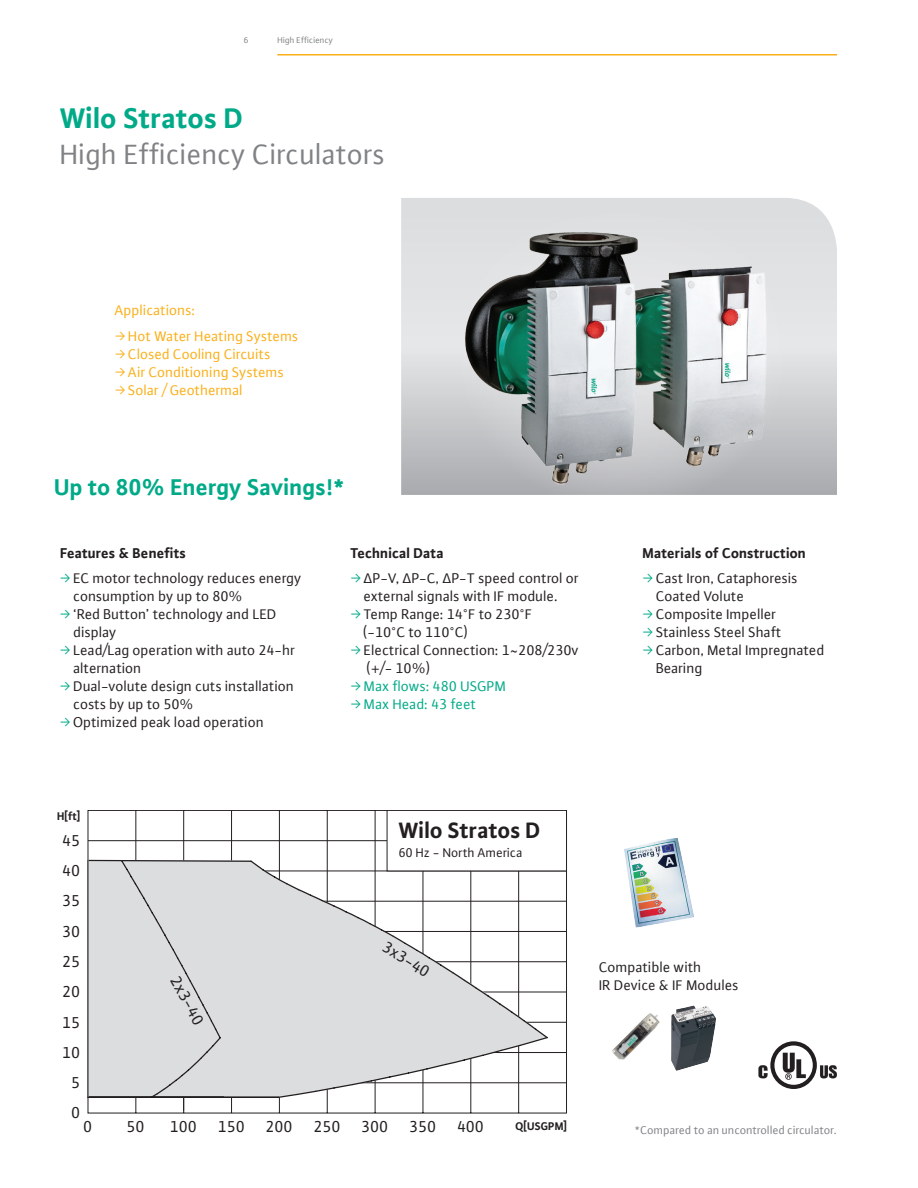
<style>
.page{position:relative;width:918px;height:1188px;background:#fff}
.page>*{position:absolute;margin:0;border:0;box-sizing:border-box;transform-origin:0 0}
.t1{font:30px "WILO Plus FM";color:#808285}
.t2{font:700 30px "WILO Plus FM";color:#0a8}
.t3{font:700 24px "WILO Plus FM";color:#0a8}
.t4{font:700 23.55px "WILO Plus FM";color:#231f20}
.t5{font:16.8px/30.3px "WILO Plus FM";color:#231f20;text-align:center}
.t6{font:16.65px "WILO Plus FM";color:#231f20}
.t7{font:15px/18px "WILO Plus FM";color:#231f20}
.t8{font:15px/18px "WILO Plus FM";color:#faaf18}
.t9{font:700 15px "WILO Plus FM";color:#231f20}
.t10{font:15px "WILO Plus FM";color:#0a8}
.t11{font:13.5px "WILO Plus FM";color:#231f20}
.t12{font:12px "WILO Plus FM";color:#808285}
.t13{font:700 11.7px "WILO Plus FM";color:#231f20}
.t14{font:9px "WILO Plus FM";color:#808285}
.s1{font-family:"WILO Pict"}
.s2{font-family:"WILO Pict";color:#0a8}
</style>
<div class="page">
<hr style="left:277px;top:54px;width:560px;height:2px;background:#faaf18">
<svg style="left:87px;top:810px;width:480px;height:304px"></svg>
<hr style="left:88px;top:840px;width:479px;height:1px;background:#231f20">
<hr style="left:88px;top:871px;width:479px;height:1px;background:#231f20">
<hr style="left:88px;top:901px;width:479px;height:1px;background:#231f20">
<hr style="left:88px;top:931px;width:479px;height:1px;background:#231f20">
<hr style="left:88px;top:961px;width:479px;height:1px;background:#231f20">
<hr style="left:88px;top:992px;width:479px;height:1px;background:#231f20">
<hr style="left:88px;top:1022px;width:479px;height:1px;background:#231f20">
<hr style="left:88px;top:1052px;width:479px;height:1px;background:#231f20">
<hr style="left:88px;top:1082px;width:479px;height:1px;background:#231f20">
<div style="left:387px;top:810px;width:180px;height:61px;background:#fff"></div>
<div style="left:387px;top:810px;width:180px;height:61px;border:1px solid #231f20"></div>
<hr style="left:183px;top:908px;width:1px;height:203px;background:#231f20">
<svg style="left:87px;top:859px;width:462px;height:240px"></svg>
<hr style="left:88px;top:860px;width:1px;height:237px;background:#231f20">
<svg style="left:401px;top:198px;width:436px;height:297px;background:#d4d5d8"></svg>
<svg style="left:452px;top:171px;width:341px;height:341px"></svg>
<img style="left:448px;top:216px;width:333px;height:279px">
<img style="left:624px;top:838px;width:70px;height:90px">
<img style="left:671px;top:1005px;width:45px;height:66px">
<img style="left:612px;top:1013px;width:48px;height:47px">
<svg style="left:758px;top:1041px;width:79px;height:48px"></svg>
<p class="t14" style="left:244px;top:35px;width:6px">6</p>
<p class="t14" style="left:277px;top:34px;width:57px">High Efficiency</p>
<h1 class="t2" style="left:60px;top:98px;width:185px">Wilo Stratos D</h1>
<h1 class="t1" style="left:60px;top:135px;width:327px">High Efficiency Circulators</h1>
<p class="t8" style="left:115px;top:296px;width:185px;line-height:26px">Applications:<br><span class="s1">ƒ</span> Hot Water Heating Systems</p>
<p class="t8" style="left:115px;top:344px;width:171px"><span class="s1">ƒ</span> Closed Cooling Circuits <span class="s1">ƒ</span> Air Conditioning Systems <span class="s1">ƒ</span> Solar / Geothermal</p>
<h2 class="t3" style="left:54px;top:471px;width:293px">Up to 80% Energy Savings!*</h2>
<p class="t9" style="left:60px;top:543px;width:128px">Features &amp; Benefits</p>
<p class="t9" style="left:350px;top:543px;width:95px">Technical Data</p>
<p class="t9" style="left:643px;top:543px;width:165px">Materials of Construction</p>
<p class="t7" style="left:60px;top:568px;width:243px"><span class="s2">ƒ</span> EC motor technology reduces energy</p>
<p class="t7" style="left:73px;top:586px;width:171px">consumption by up to 80%</p>
<p class="t7" style="left:60px;top:604px;width:218px"><span class="s2">ƒ</span> ‘Red Button’ technology and LED</p>
<p class="t7" style="left:73px;top:622px;width:45px">display</p>
<p class="t7" style="left:60px;top:640px;width:237px"><span class="s2">ƒ</span> Lead/Lag operation with auto 24-hr</p>
<p class="t7" style="left:73px;top:658px;width:70px">alternation</p>
<p class="t7" style="left:60px;top:676px;width:236px"><span class="s2">ƒ</span> Dual-volute design cuts installation</p>
<p class="t7" style="left:73px;top:694px;width:122px">costs by up to 50%</p>
<p class="t7" style="left:60px;top:712px;width:205px"><span class="s2">ƒ</span> Optimized peak load operation</p>
<p class="t7" style="left:350px;top:568px;width:230px"><span class="s2">ƒ</span> ΔP-V, ΔP-C, ΔP-T speed control or</p>
<p class="t7" style="left:364px;top:586px;width:195px">external signals with IF module.</p>
<p class="t7" style="left:350px;top:604px;width:184px"><span class="s2">ƒ</span> Temp Range: 14°F to 230°F</p>
<p class="t7" style="left:363px;top:622px;width:107px">(-10°C to 110°C)</p>
<p class="t7" style="left:350px;top:640px;width:230px"><span class="s2">ƒ</span> Electrical Connection: 1~208/230v</p>
<p class="t7" style="left:367px;top:658px;width:66px">(+/- 10%)</p>
<p class="t10" style="left:350px;top:676px;width:157px"><span class="s1">ƒ</span> Max flows: 480 USGPM</p>
<p class="t10" style="left:350px;top:694px;width:127px"><span class="s1">ƒ</span> Max Head: 43 feet</p>
<p class="t7" style="left:643px;top:568px;width:157px"><span class="s2">ƒ</span> Cast Iron, Cataphoresis</p>
<p class="t7" style="left:656px;top:586px;width:90px">Coated Volute</p>
<p class="t7" style="left:643px;top:604px;width:135px"><span class="s2">ƒ</span> Composite Impeller</p>
<p class="t7" style="left:643px;top:622px;width:141px"><span class="s2">ƒ</span> Stainless Steel Shaft</p>
<p class="t7" style="left:643px;top:640px;width:184px"><span class="s2">ƒ</span> Carbon, Metal Impregnated</p>
<p class="t7" style="left:656px;top:658px;width:48px">Bearing</p>
<p class="t13" style="left:57px;top:808px;width:25px">H[ft]</p>
<p class="t5" style="left:63px;top:825px;width:19px">45</p>
<p class="t5" style="left:63px;top:855px;width:19px">40</p>
<p class="t5" style="left:63px;top:885px;width:19px">35<br>30<br>25<br>20<br>15<br>10<br>5<br>0</p>
<p class="t6" style="left:184px;top:973px;width:54px;rotate:61deg">2x3-40</p>
<h3 class="t4" style="left:399px;top:814px;width:143px">Wilo Stratos D</h3>
<p class="t11" style="left:399px;top:844px;width:125px">60 Hz - North America</p>
<p class="t5" style="left:393px;top:933px;width:54px;rotate:32deg">3x3-40</p>
<p class="t5" style="left:84px;top:1111px;width:10px">0</p>
<p class="t5" style="left:127px;top:1111px;width:19px">50</p>
<p class="t5" style="left:170px;top:1111px;width:316px">100 150 200 250 300 350 400</p>
<p class="t13" style="left:516px;top:1119px;width:53px">Q[USGPM]</p>
<p class="t7" style="left:599px;top:958px;width:141px">Compatible with<br>IR Device &amp; IF Modules</p>
<p class="t12" style="left:635px;top:1123px;width:204px">*Compared to an uncontrolled circulator.</p>
</div>
